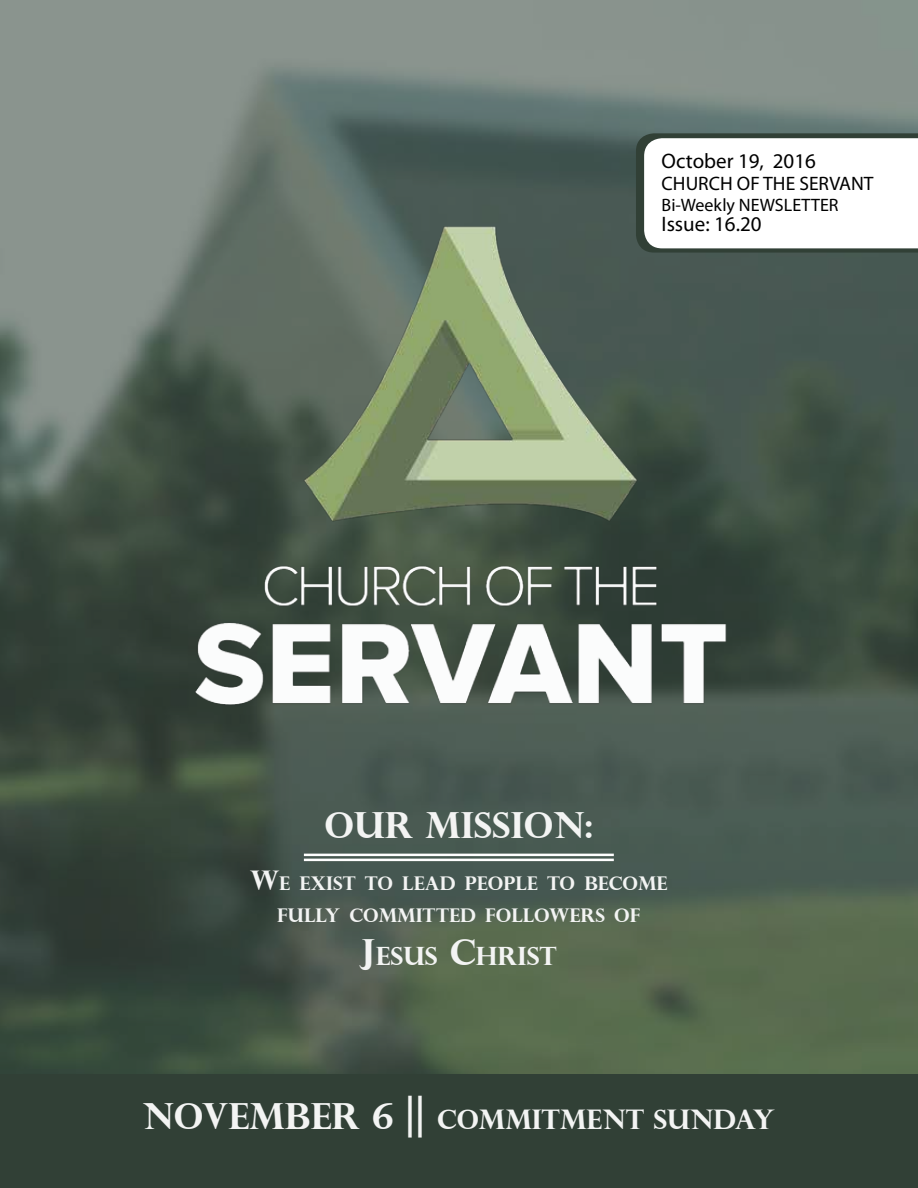
<style>
.page{position:relative;width:918px;height:1188px;background:#fff}
.page>*{position:absolute;margin:0;border:0;box-sizing:border-box;transform-origin:0 0}
.t1{font:700 36px "Perpetua Titling";color:#f3f4f3}
.t2{font:700 27px "Perpetua Titling";color:#f3f4f3}
.t3{font:700 25.2px "Perpetua Titling";color:#f3f4f3}
.t4{font:21px "Myriad Pro";color:#000}
.t5{font:19.5px "Myriad Pro";color:#000}
.t6{font:700 18.9px/32.4px "Perpetua Titling";color:#f3f4f3}
.t7{font:18px "Myriad Pro";color:#000}
.s1{font-size:27px}
.s2{font-size:36px}
.s3{font-size:49.5px}
</style>
<div class="page">
<img style="left:0;top:0;width:918px;height:1075px">
<svg style="left:636px;top:133px;width:282px;height:120px"></svg>
<img style="left:172px;top:200px;width:574px;height:542px">
<hr style="left:304px;top:859px;width:310px;height:2px;background:#fff">
<hr style="left:304px;top:854px;width:310px;height:2px;background:#fff">
<div style="left:0;top:1075px;width:918px;height:113px;background:#314036"></div>
<p class="t4" style="left:662px;top:148px;width:156px">October 19, 2016</p>
<p class="t5" style="left:662px;top:172px;width:213px">CHURCH OF THE SERVANT</p>
<p class="t7" style="left:662px;top:194px;width:178px">Bi-Weekly NEWSLETTER</p>
<p class="t4" style="left:662px;top:211px;width:101px">Issue: 16.20</p>
<h1 class="t1" style="left:324px;top:803px;width:270px">OUR MISSION:</h1>
<p class="t6" style="left:277px;top:866px;width:392px;text-indent:-27px"><span class="s1">W</span>E EXIST TO LEAD PEOPLE TO BECOME<br>FULLY COMMI</p>
<p class="t6" style="left:423px;top:899px;width:219px">TTED FOLLOWERS OF</p>
<h3 class="t3" style="left:361px;top:941px;width:198px"><span class="s2">J</span>ESUS <span class="s2">C</span>HRIST</h3>
<h2 class="t2" style="left:143px;top:1102px;width:593px"><span class="s2">NOVEMBER 6</span> <span class="s3">||</span> COMMITMENT SUNDAY</h2>
</div>
